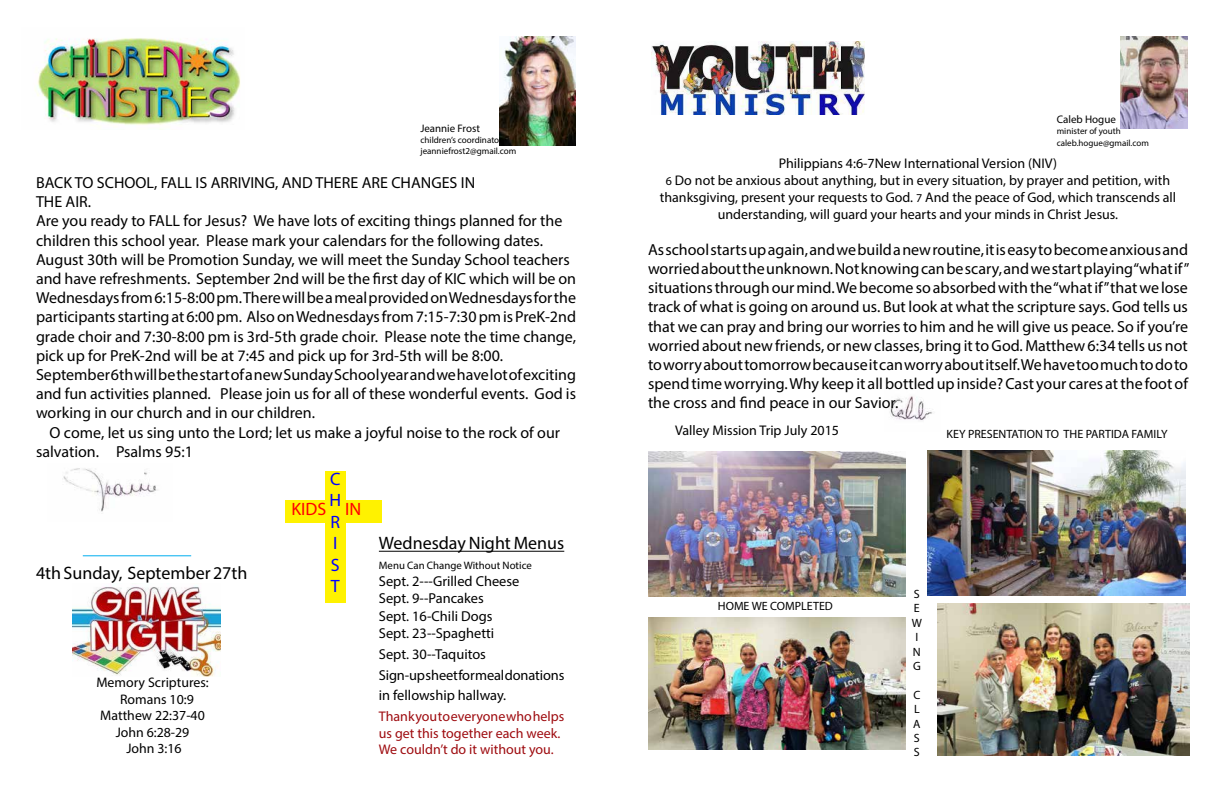
<style>
.page{position:relative;width:1224px;height:792px;background:#fff}
.page>*{position:absolute;margin:0;border:0;box-sizing:border-box;transform-origin:0 0}
.t1{font:18px "Myriad Pro";color:#000}
.t2{font:17.9px/21.5px "Myriad Pro";color:#00f}
.t3{font:17.9px "Myriad Pro";color:#f00}
.t4{font:16px/19.2px "Myriad Pro";color:#000}
.t5{font:14.4px/17.3px "Myriad Pro";color:#000}
.t6{font:14px/16.8px "Myriad Pro";color:#000;text-align:center}
.t7{font:14px/16.8px "Myriad Pro";color:#9e0b0f}
.t8{font:13.9px "Myriad Pro";color:#000}
.t9{font:12px/14.4px "Myriad Pro";color:#000;text-align:center}
.t10{font:11px "Myriad Pro";color:#000}
.t11{font:10.9px "Myriad Pro";color:#000}
.t12{font:10.8px "Myriad Pro";color:#000}
.t13{font:9.1px/10.9px "Myriad Pro";color:#000}
.t14{font:9px/12px "Myriad Pro";color:#000}
.s1{font-size:12px}
</style>
<div class="page">
<img style="left:889px;top:396px;width:44px;height:24px">
<hr style="left:83px;top:555px;width:108px;height:1px;background:#00aeef">
<hr style="left:379px;top:551px;width:185px;height:1px;background:#000">
<div style="left:285px;top:500px;width:97px;height:23px;background:#fff200"></div>
<div style="left:325px;top:471px;width:20px;height:132px;background:#fff200"></div>
<img style="left:651px;top:41px;width:213px;height:74px">
<img style="left:1120px;top:36px;width:68px;height:93px">
<img style="left:499px;top:36px;width:77px;height:110px">
<img style="left:35px;top:38px;width:205px;height:92px">
<img style="left:63px;top:468px;width:95px;height:44px">
<img style="left:73px;top:585px;width:148px;height:91px">
<img style="left:648px;top:451px;width:258px;height:146px">
<img style="left:937px;top:604px;width:253px;height:152px">
<img style="left:928px;top:450px;width:258px;height:145px">
<img style="left:648px;top:617px;width:258px;height:132px">
<p class="t11" style="left:420px;top:122px;width:61px">Jeannie Frost</p>
<p class="t13" style="left:420px;top:134px;width:97px">children’s coordinator jeanniefrost2@gmail.com</p>
<p class="t4" style="left:36px;top:173px;width:542px">BACK TO SCHOOL, FALL IS ARRIVING, AND THERE ARE CHANGES IN<br>THE AIR.<br>Are you ready to FALL for Jesus? We have lots of exciting things planned for the children this school year. Please mark your calendars for the following dates.<br>August 30th will be Promotion Sunday, we will meet the Sunday School teachers and have refreshments. September 2nd will be the first day of KIC which will be on Wednesdays from 6:15-8:00 pm. There will be a meal provided on Wednesdays for the participants starting at 6:00 pm. Also on Wednesdays from 7:15-7:30 pm is PreK-2nd grade choir and 7:30-8:00 pm is 3rd-5th grade choir. Please note the time change, pick up for PreK-2nd will be at 7:45 and pick up for 3rd-5th will be 8:00.<br>September 6th will be the start of a new Sunday School year and we have lot of exciting and fun activities planned. Please join us for all of these wonderful events. God is working in our church and in our children.</p>
<p class="t4" style="left:36px;top:422px;width:526px;text-indent:14px">O come, let us sing unto the Lord; let us make a joyful noise to the rock of our salvation. Psalms 95:1</p>
<p class="t1" style="left:36px;top:562px;width:213px">4th Sunday, September 27th</p>
<p class="t8" style="left:96px;top:674px;width:114px">Memory Scriptures:</p>
<p class="t8" style="left:120px;top:690px;width:75px">Romans 10:9</p>
<p class="t8" style="left:100px;top:707px;width:106px">Matthew 22:37-40</p>
<p class="t8" style="left:116px;top:724px;width:75px">John 6:28-29</p>
<p class="t8" style="left:126px;top:740px;width:57px">John 3:16</p>
<p class="t2" style="left:330px;top:468px;width:13px">C<br>H<br>R<br>I<br>S<br>T</p>
<p class="t3" style="left:292px;top:498px;width:71px">KIDS IN</p>
<p class="t1" style="left:379px;top:532px;width:187px">Wednesday Night Menus</p>
<p class="t12" style="left:379px;top:558px;width:155px">Menu Can Change Without Notice</p>
<p class="t5" style="left:379px;top:572px;width:142px">Sept. 2---Grilled Cheese<br>Sept. 9--Pancakes<br>Sept. 16-Chili Dogs<br>Sept. 23--Spaghetti</p>
<p class="t5" style="left:379px;top:643px;width:187px;line-height:21.3px">Sept. 30--Taquitos<br>Sign-up sheet for meal donations</p>
<p class="t5" style="left:379px;top:686px;width:129px">in fellowship hallway.</p>
<p class="t7" style="left:379px;top:707px;width:187px">Thank you to everyone who helps us get this together each week.<br>We couldn’t do it without you.</p>
<p class="t10" style="left:1057px;top:113px;width:61px">Caleb Hogue</p>
<p class="t14" style="left:1057px;top:125px;width:94px">minister of youth caleb.hogue@gmail.com</p>
<p class="t6" style="left:660px;top:155px;width:518px">Philippians 4:6-7New International Version (NIV)<br><span class="s1">6</span> Do not be anxious about anything, but in every situation, by prayer and petition, with thanksgiving, present your requests to God. <span class="s1">7</span> And the peace of God, which transcends all understanding, will guard your hearts and your minds in Christ Jesus.</p>
<p class="t4" style="left:648px;top:240px;width:543px;text-align:justify">As school starts up again, and we build a new routine, it is easy to become anxious and worried about the unknown. Not knowing can be scary, and we start playing “what if” situations through our mind. We become so absorbed with the “what if” that we lose track of what is going on around us. But look at what the scripture says. God tells us that we can pray and bring our worries to him and he will give us peace. So if you’re worried about new friends, or new classes, bring it to God. Matthew 6:34 tells us not to worry about tomorrow because it can worry about itself. We have too much to do to spend time worrying. Why keep it all bottled up inside? Cast your cares at the foot of the cross and find peace in our Savior.</p>
<p class="t6" style="left:675px;top:422px;width:165px">Valley Mission Trip July 2015</p>
<p class="t9" style="left:947px;top:427px;width:222px">KEY PRESENTATION TO THE PARTIDA FAMILY</p>
<p class="t9" style="left:718px;top:599px;width:116px">HOME WE COMPLETED</p>
<p class="t9" style="left:912px;top:587px;width:12px">S<br>E<br>W<br>I<br>N<br>G</p>
<p class="t9" style="left:913px;top:687px;width:9px;text-align:justify">C L A S S</p>
</div>
